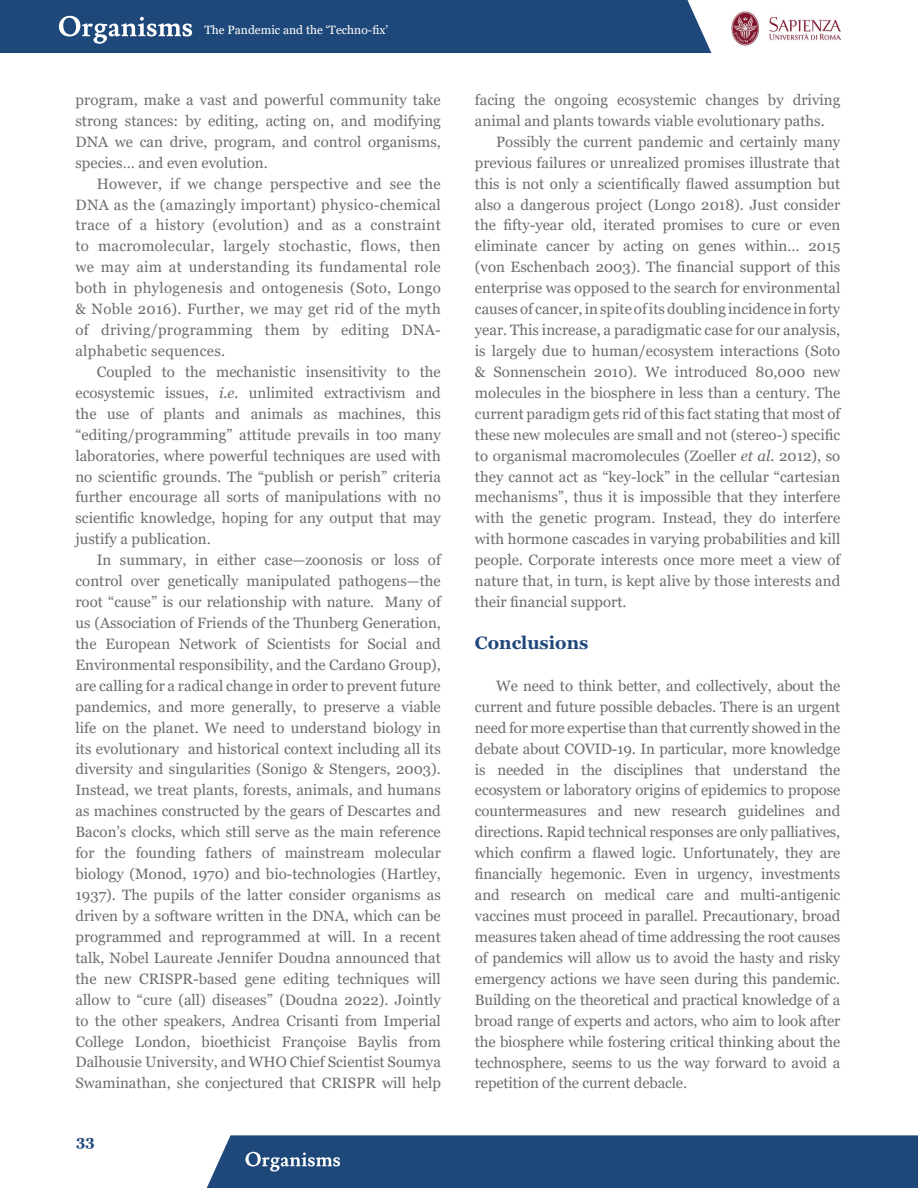
<style>
.page{position:relative;width:918px;height:1188px;background:#fff}
.page>*{position:absolute;margin:0;border:0;box-sizing:border-box;transform-origin:0 0}
.t1{font:700 18px "Georgia";color:#1f487a}
.t2{font:15px/21px "Georgia";color:#6c6d70;text-align:justify}
.t3{font:700 15px "Georgia";color:#1f487a}
.t4{font:12px "Georgia";color:#fff}
.s1{font-style:italic}
</style>
<div class="page">
<img style="left:731px;top:11px;width:110px;height:35px">
<div style="left:0;top:0;width:711px;height:53px;background:#1f487a"></div>
<div style="left:207px;top:1135px;width:711px;height:53px;background:#1f487a"></div>
<p class="t4" style="left:205px;top:22px;width:185px">The Pandemic and the ‘Techno-fix’</p>
<p class="t2" style="left:75px;top:90px;width:367px">program, make a vast and powerful community take strong stances: by editing, acting on, and modifying DNA we can drive, program, and control organisms, species… and even evolution.</p>
<p class="t2" style="left:75px;top:173px;width:367px;text-indent:21px">However, if we change perspective and see the DNA as the (amazingly important) physico-chemical trace of a history (evolution) and as a constraint to macromolecular, largely stochastic, flows, then we may aim at understanding its fundamental role both in phylogenesis and ontogenesis (Soto, Longo &amp; Noble 2016). Further, we may get rid of the myth of driving/programming them by editing DNA&shy;alphabetic sequences.</p>
<p class="t2" style="left:75px;top:362px;width:367px;text-indent:21px">Coupled to the mechanistic insensitivity to the ecosystemic issues, <span class="s1">i.e.</span> unlimited extractivism and the use of plants and animals as machines, this “editing/programming” attitude prevails in too many laboratories, where powerful techniques are used with no scientific grounds. The “publish or perish” criteria further encourage all sorts of manipulations with no scientific knowledge, hoping for any output that may justify a publication.</p>
<p class="t2" style="left:75px;top:550px;width:367px;text-indent:21px">In summary, in either case—zoonosis or loss of control over genetically manipulated pathogens—the root “cause” is our relationship with nature. Many of us (Association of Friends of the Thunberg Generation, the European Network of Scientists for Social and Environmental responsibility, and the Cardano Group), are calling for a radical change in order to prevent future pandemics, and more generally, to preserve a viable life on the planet. We need to understand biology in its evolutionary and historical context including all its diversity and singularities (Sonigo &amp; Stengers, 2003).<br>Instead, we treat plants, forests, animals, and humans as machines constructed by the gears of Descartes and Bacon’s clocks, which still serve as the main reference for the founding fathers of mainstream molecular biology (Monod, 1970) and bio-technologies (Hartley, 1937). The pupils of the latter consider organisms as driven by a software written in the DNA, which can be programmed and reprogrammed at will. In a recent talk, Nobel Laureate Jennifer Doudna announced that the new CRISPR-based gene editing techniques will allow to “cure (all) diseases” (Doudna 2022). Jointly to the other speakers, Andrea Crisanti from Imperial College London, bioethicist Françoise Baylis from Dalhousie University, and WHO Chief Scientist Soumya Swaminathan, she conjectured that CRISPR will help</p>
<p class="t3" style="left:76px;top:1132px;width:20px">33</p>
<p class="t2" style="left:475px;top:90px;width:367px">facing the ongoing ecosystemic changes by driving animal and plants towards viable evolutionary paths.</p>
<p class="t2" style="left:475px;top:131px;width:367px;text-indent:21px">Possibly the current pandemic and certainly many previous failures or unrealized promises illustrate that this is not only a scientifically flawed assumption but also a dangerous project (Longo 2018). Just consider the fifty-year old, iterated promises to cure or even eliminate cancer by acting on genes within… 2015 (von Eschenbach 2003). The financial support of this enterprise was opposed to the search for environmental causes of cancer, in spite of its doubling incidence in forty year. This increase, a paradigmatic case for our analysis, is largely due to human/ecosystem interactions (Soto &amp; Sonnenschein 2010). We introduced 80,000 new molecules in the biosphere in less than a century. The current paradigm gets rid of this fact stating that most of these new molecules are small and not (stereo-) specific to organismal macromolecules (Zoeller <span class="s1">et al.</span> 2012), so they cannot act as “key-lock” in the cellular “cartesian mechanisms”, thus it is impossible that they interfere with the genetic program. Instead, they do interfere with hormone cascades in varying probabilities and kill people. Corporate interests once more meet a view of nature that, in turn, is kept alive by those interests and their financial support.</p>
<p class="t1" style="left:475px;top:631px;width:115px">Conclusions</p>
<p class="t2" style="left:475px;top:676px;width:367px;text-indent:21px">We need to think better, and collectively, about the current and future possible debacles. There is an urgent need for more expertise than that currently showed in the debate about COVID-19. In particular, more knowledge is needed in the disciplines that understand the ecosystem or laboratory origins of epidemics to propose countermeasures and new research guidelines and directions. Rapid technical responses are only palliatives, which confirm a flawed logic. Unfortunately, they are financially hegemonic. Even in urgency, investments and research on medical care and multi-antigenic vaccines must proceed in parallel. Precautionary, broad measures taken ahead of time addressing the root causes of pandemics will allow us to avoid the hasty and risky emergency actions we have seen during this pandemic.<br>Building on the theoretical and practical knowledge of a broad range of experts and actors, who aim to look after the biosphere while fostering critical thinking about the technosphere, seems to us the way forward to avoid a repetition of the current debacle.</p>
</div>
